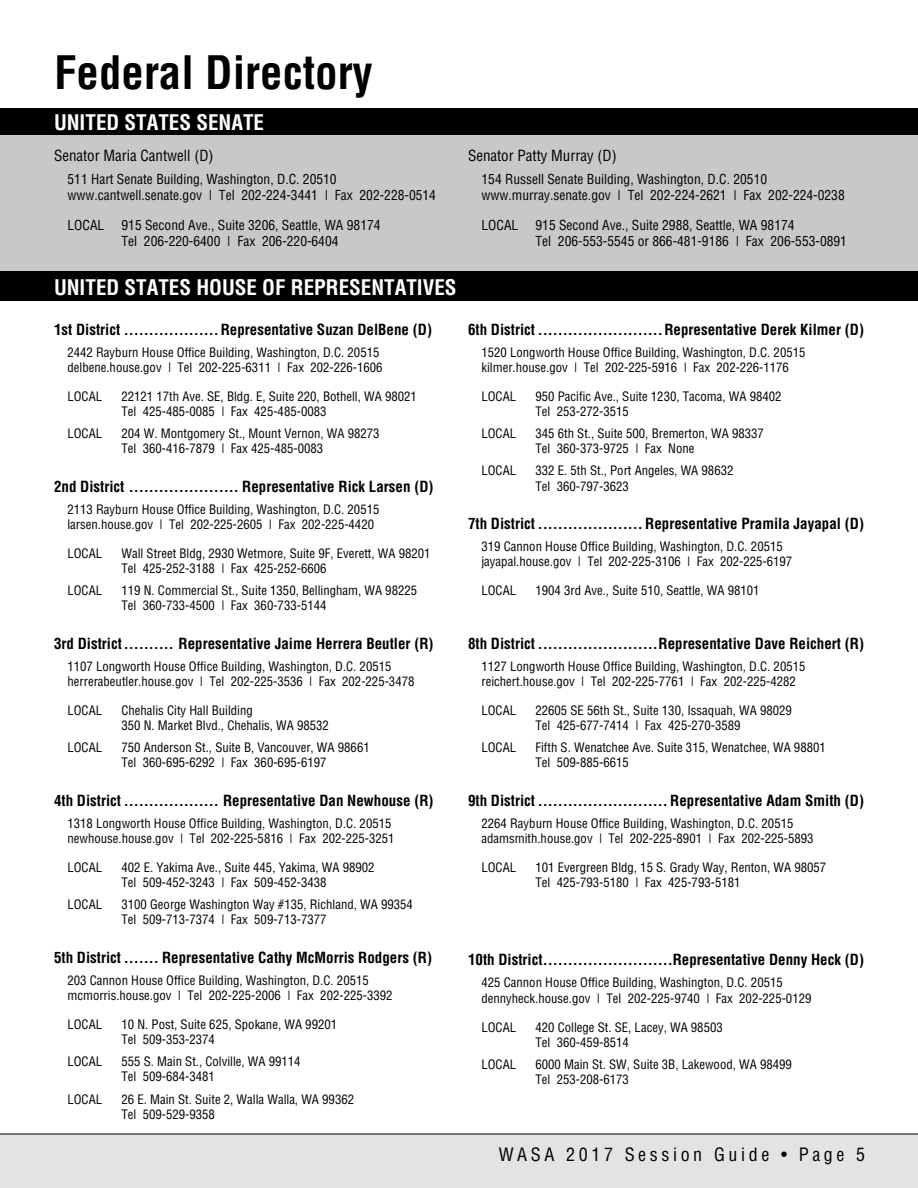
<style>
.page{position:relative;width:918px;height:1188px;background:#fff}
.page>*{position:absolute;margin:0;border:0;box-sizing:border-box;transform-origin:0 0}
.t1{font:700 condensed 45px "Helvetica";color:#000}
.t2{font:700 condensed 21px "Helvetica";color:#fff}
.t3{font:condensed 18px "Helvetica";letter-spacing:.2em;color:#000}
.t4{font:700 condensed 15px "Helvetica";color:#000}
.t5{font:condensed 15px "Helvetica";color:#000}
.t6{font:condensed 13.5px/16.2px "Helvetica";color:#000}
.t7{font:condensed 12.75px/15.3px "Helvetica";color:#000}
</style>
<div class="page">
<div style="left:0;top:1134px;width:918px;height:54px;background:#e2e3e4"></div>
<div style="left:0;top:134px;width:918px;height:156px;background:#c7c8ca"></div>
<div style="left:0;top:108px;width:918px;height:27px;background:#000"></div>
<div style="left:0;top:272px;width:918px;height:29px;background:#000"></div>
<h1 class="t1" style="left:54px;top:45px;width:320px">Federal Directory</h1>
<h2 class="t2" style="left:54px;top:109px;width:212px">UNITED STATES SENATE</h2>
<p class="t5" style="left:54px;top:146px;width:161px">Senator Maria Cantwell (D)</p>
<p class="t6" style="left:68px;top:171px;width:370px">511 Hart Senate Building, Washington, D.C. 20510 www.cantwell.senate.gov | Tel 202-224-3441 | Fax 202-228-0514</p>
<p class="t6" style="left:68px;top:216px;width:38px">LOCAL</p>
<p class="t6" style="left:122px;top:216px;width:261px">915 Second Ave., Suite 3206, Seattle, WA 98174<br>Tel 206-220-6400 | Fax 206-220-6404</p>
<h2 class="t2" style="left:54px;top:274px;width:404px">UNITED STATES HOUSE OF REPRESENTATIVES</h2>
<p class="t4" style="left:54px;top:320px;width:379px">1st District ...................Representative Suzan DelBene (D)</p>
<p class="t7" style="left:68px;top:344px;width:317px">2442 Rayburn House Office Building, Washington, D.C. 20515 delbene.house.gov | Tel 202-225-6311 | Fax 202-226-1606</p>
<p class="t7" style="left:68px;top:388px;width:36px">LOCAL</p>
<p class="t7" style="left:121px;top:388px;width:297px">22121 17th Ave. SE, Bldg. E, Suite 220, Bothell, WA 98021<br>Tel 425-485-0085 | Fax 425-485-0083</p>
<p class="t7" style="left:68px;top:425px;width:36px">LOCAL</p>
<p class="t7" style="left:121px;top:425px;width:260px">204 W. Montgomery St., Mount Vernon, WA 98273<br>Tel 360-416-7879 | Fax 425-485-0083</p>
<p class="t4" style="left:54px;top:477px;width:381px">2nd District ...................... Representative Rick Larsen (D)</p>
<p class="t7" style="left:68px;top:501px;width:313px">2113 Rayburn House Office Building, Washington, D.C. 20515 larsen.house.gov | Tel 202-225-2605 | Fax 202-225-4420</p>
<p class="t7" style="left:68px;top:545px;width:36px">LOCAL</p>
<p class="t7" style="left:121px;top:545px;width:311px">Wall Street Bldg, 2930 Wetmore, Suite 9F, Everett, WA 98201<br>Tel 425-252-3188 | Fax 425-252-6606</p>
<p class="t7" style="left:67px;top:583px;width:36px">LOCAL</p>
<p class="t7" style="left:121px;top:583px;width:297px">119 N. Commercial St., Suite 1350, Bellingham, WA 98225<br>Tel 360-733-4500 | Fax 360-733-5144</p>
<p class="t4" style="left:54px;top:634px;width:381px">3rd District.......... Representative Jaime Herrera Beutler (R)</p>
<p class="t7" style="left:68px;top:658px;width:348px">1107 Longworth House Office Building, Washington, D.C. 20515 herrerabeutler.house.gov | Tel 202-225-3536 | Fax 202-225-3478</p>
<p class="t7" style="left:68px;top:702px;width:36px">LOCAL</p>
<p class="t7" style="left:121px;top:702px;width:209px">Chehalis City Hall Building<br>350 N. Market Blvd., Chehalis, WA 98532</p>
<p class="t7" style="left:68px;top:740px;width:36px">LOCAL</p>
<p class="t7" style="left:121px;top:740px;width:250px">750 Anderson St., Suite B, Vancouver, WA 98661<br>Tel 360-695-6292 | Fax 360-695-6197</p>
<p class="t4" style="left:54px;top:791px;width:381px">4th District ................... Representative Dan Newhouse (R)</p>
<p class="t7" style="left:68px;top:815px;width:329px">1318 Longworth House Office Building, Washington, D.C. 20515 newhouse.house.gov | Tel 202-225-5816 | Fax 202-225-3251</p>
<p class="t7" style="left:68px;top:859px;width:36px">LOCAL</p>
<p class="t7" style="left:121px;top:859px;width:255px">402 E. Yakima Ave., Suite 445, Yakima, WA 98902<br>Tel 509-452-3243 | Fax 509-452-3438</p>
<p class="t7" style="left:68px;top:897px;width:36px">LOCAL</p>
<p class="t7" style="left:121px;top:897px;width:293px">3100 George Washington Way #135, Richland, WA 99354<br>Tel 509-713-7374 | Fax 509-713-7377</p>
<p class="t4" style="left:54px;top:948px;width:379px">5th District ....... Representative Cathy McMorris Rodgers (R)</p>
<p class="t7" style="left:68px;top:972px;width:327px">203 Cannon House Office Building, Washington, D.C. 20515 mcmorris.house.gov | Tel 202-225-2006 | Fax 202-225-3392</p>
<p class="t7" style="left:68px;top:1016px;width:36px">LOCAL</p>
<p class="t7" style="left:121px;top:1016px;width:217px">10 N. Post, Suite 625, Spokane, WA 99201<br>Tel 509-353-2374</p>
<p class="t7" style="left:68px;top:1054px;width:36px">LOCAL</p>
<p class="t7" style="left:121px;top:1054px;width:181px">555 S. Main St., Colville, WA 99114<br>Tel 509-684-3481</p>
<p class="t7" style="left:68px;top:1091px;width:36px">LOCAL</p>
<p class="t7" style="left:121px;top:1091px;width:234px">26 E. Main St. Suite 2, Walla Walla, WA 99362<br>Tel 509-529-9358</p>
<p class="t5" style="left:468px;top:146px;width:150px">Senator Patty Murray (D)</p>
<p class="t6" style="left:482px;top:171px;width:365px">154 Russell Senate Building, Washington, D.C. 20510 www.murray.senate.gov | Tel 202-224-2621 | Fax 202-224-0238</p>
<p class="t6" style="left:482px;top:216px;width:38px">LOCAL</p>
<p class="t6" style="left:536px;top:216px;width:313px">915 Second Ave., Suite 2988, Seattle, WA 98174<br>Tel 206-553-5545 or 866-481-9186 | Fax 206-553-0891</p>
<p class="t4" style="left:468px;top:320px;width:398px">6th District .........................Representative Derek Kilmer (D)</p>
<p class="t7" style="left:482px;top:344px;width:326px">1520 Longworth House Office Building, Washington, D.C. 20515 kilmer.house.gov | Tel 202-225-5916 | Fax 202-226-1176</p>
<p class="t7" style="left:482px;top:388px;width:36px">LOCAL</p>
<p class="t7" style="left:535px;top:388px;width:248px">950 Pacific Ave., Suite 1230, Tacoma, WA 98402<br>Tel 253-272-3515</p>
<p class="t7" style="left:482px;top:425px;width:36px">LOCAL</p>
<p class="t7" style="left:535px;top:425px;width:230px">345 6th St., Suite 500, Bremerton, WA 98337<br>Tel 360-373-9725 | Fax None</p>
<p class="t7" style="left:482px;top:463px;width:36px">LOCAL</p>
<p class="t7" style="left:535px;top:463px;width:199px">332 E. 5th St., Port Angeles, WA 98632<br>Tel 360-797-3623</p>
<p class="t4" style="left:468px;top:514px;width:397px">7th District ..................... Representative Pramila Jayapal (D)</p>
<p class="t7" style="left:482px;top:538px;width:312px">319 Cannon House Office Building, Washington, D.C. 20515 jayapal.house.gov | Tel 202-225-3106 | Fax 202-225-6197</p>
<p class="t7" style="left:482px;top:583px;width:36px">LOCAL</p>
<p class="t7" style="left:535px;top:583px;width:226px">1904 3rd Ave., Suite 510, Seattle, WA 98101</p>
<p class="t4" style="left:468px;top:634px;width:397px">8th District ........................Representative Dave Reichert (R)</p>
<p class="t7" style="left:482px;top:658px;width:326px">1127 Longworth House Office Building, Washington, D.C. 20515 reichert.house.gov | Tel 202-225-7761 | Fax 202-225-4282</p>
<p class="t7" style="left:482px;top:702px;width:36px">LOCAL</p>
<p class="t7" style="left:535px;top:702px;width:258px">22605 SE 56th St., Suite 130, Issaquah, WA 98029<br>Tel 425-677-7414 | Fax 425-270-3589</p>
<p class="t7" style="left:482px;top:740px;width:36px">LOCAL</p>
<p class="t7" style="left:535px;top:740px;width:292px">Fifth S. Wenatchee Ave. Suite 315, Wenatchee, WA 98801<br>Tel 509-885-6615</p>
<p class="t4" style="left:468px;top:791px;width:397px">9th District .......................... Representative Adam Smith (D)</p>
<p class="t7" style="left:482px;top:815px;width:334px">2264 Rayburn House Office Building, Washington, D.C. 20515 adamsmith.house.gov | Tel 202-225-8901 | Fax 202-225-5893</p>
<p class="t7" style="left:482px;top:859px;width:36px">LOCAL</p>
<p class="t7" style="left:535px;top:859px;width:292px">101 Evergreen Bldg, 15 S. Grady Way, Renton, WA 98057<br>Tel 425-793-5180 | Fax 425-793-5181</p>
<p class="t4" style="left:468px;top:951px;width:398px">10th District..........................Representative Denny Heck (D)</p>
<p class="t7" style="left:482px;top:975px;width:331px">425 Cannon House Office Building, Washington, D.C. 20515 dennyheck.house.gov | Tel 202-225-9740 | Fax 202-225-0129</p>
<p class="t7" style="left:482px;top:1019px;width:36px">LOCAL</p>
<p class="t7" style="left:535px;top:1019px;width:189px">420 College St. SE, Lacey, WA 98503<br>Tel 360-459-8514</p>
<p class="t7" style="left:482px;top:1056px;width:36px">LOCAL</p>
<p class="t7" style="left:535px;top:1056px;width:258px">6000 Main St. SW, Suite 3B, Lakewood, WA 98499<br>Tel 253-208-6173</p>
<h3 class="t3" style="left:499px;top:1143px;width:368px">WASA 2017 Session Guide • Page 5</h3>
</div>
